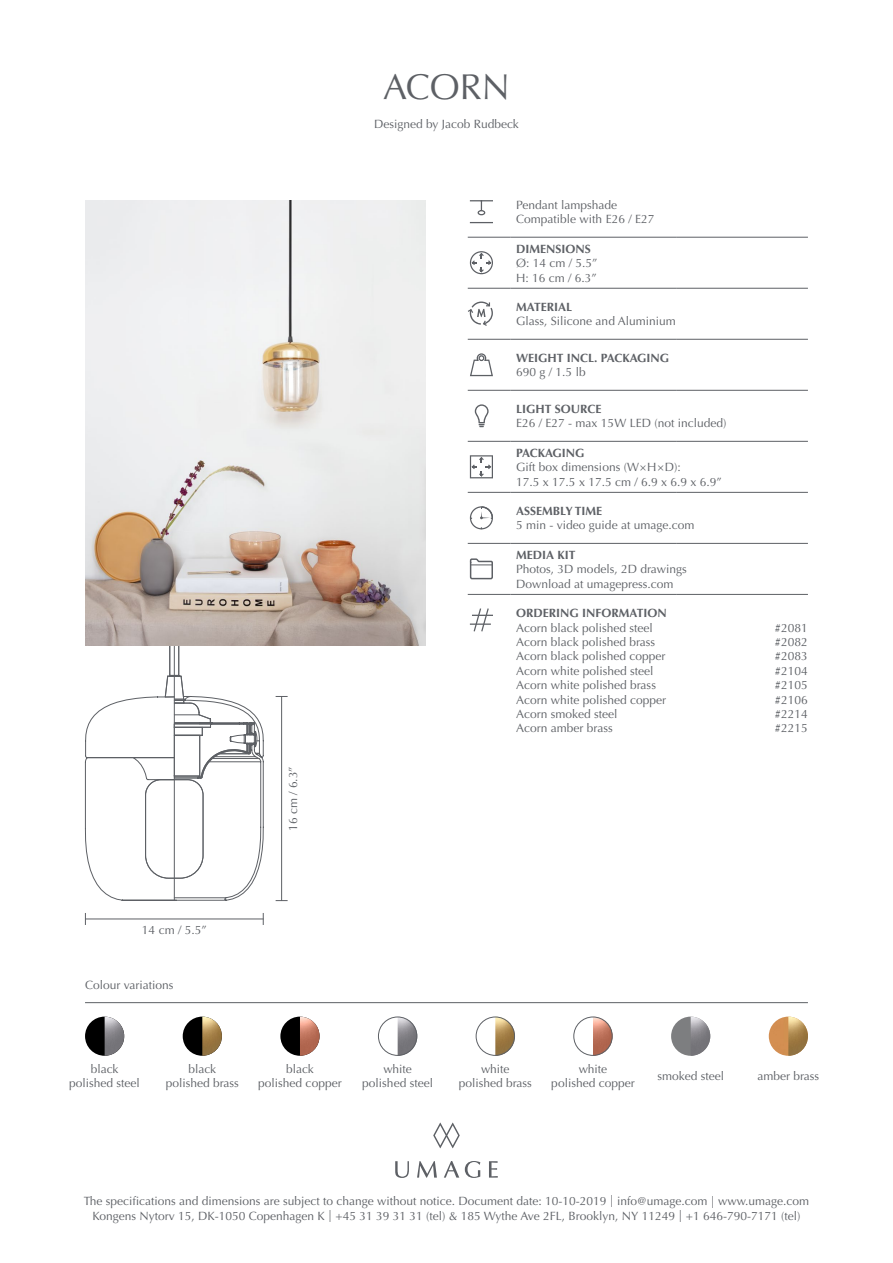
<style>
.page{position:relative;width:893px;height:1263px;background:#fff}
.page>*{position:absolute;margin:0;border:0;box-sizing:border-box;transform-origin:0 0}
.t1{font:36px "Optima LT Std";color:#5d6065}
.t2{font:12px/14.4px "Optima LT Std";color:#5d6065;text-align:center}
.t3{font:700 12px "Optima LT Std";color:#5d6065}
</style>
<div class="page">
<svg style="left:489px;top:1161px;width:9px;height:16px"></svg>
<svg style="left:433px;top:1123px;width:27px;height:25px"></svg>
<svg style="left:395px;top:1161px;width:14px;height:17px"></svg>
<svg style="left:417px;top:1161px;width:20px;height:16px"></svg>
<svg style="left:444px;top:1161px;width:15px;height:16px"></svg>
<svg style="left:465px;top:1161px;width:15px;height:17px"></svg>
<hr style="left:85px;top:1002px;width:723px;height:1px;background:#5d6065">
<div style="left:280px;top:1016px;width:40px;height:40px;background:#000;border-radius:50%"></div>
<img style="left:671px;top:1016px;width:39px;height:40px;border-radius:20px">
<img style="left:769px;top:1016px;width:39px;height:40px;border-radius:20px">
<div style="left:183px;top:1016px;width:39px;height:40px;background:#000;border-radius:50%"></div>
<div style="left:85px;top:1016px;width:39px;height:40px;background:#000;border-radius:50%"></div>
<img style="left:202px;top:1016px;width:20px;height:40px">
<img style="left:593px;top:1018px;width:20px;height:38px">
<img style="left:300px;top:1016px;width:20px;height:40px">
<img style="left:105px;top:1016px;width:19px;height:40px">
<img style="left:398px;top:1018px;width:19px;height:38px">
<img style="left:691px;top:1016px;width:19px;height:40px">
<img style="left:495px;top:1018px;width:20px;height:38px">
<img style="left:788px;top:1016px;width:20px;height:40px">
<hr style="left:281px;top:696px;width:1px;height:205px;background:#5d6065">
<hr style="left:85px;top:918px;width:179px;height:1px;background:#5d6065">
<svg style="left:263px;top:913px;width:1px;height:12px"></svg>
<svg style="left:85px;top:646px;width:179px;height:255px"></svg>
<hr style="left:174px;top:634px;width:1px;height:266px;background:#5d6065">
<img style="left:85px;top:200px;width:340px;height:446px">
<hr style="left:468px;top:237px;width:42px;height:1px;background:#5d6065">
<hr style="left:510px;top:237px;width:166px;height:1px;background:#5d6065">
<hr style="left:676px;top:237px;width:132px;height:1px;background:#5d6065">
<hr style="left:468px;top:288px;width:42px;height:1px;background:#5d6065">
<hr style="left:510px;top:288px;width:166px;height:1px;background:#5d6065">
<hr style="left:676px;top:288px;width:132px;height:1px;background:#5d6065">
<hr style="left:468px;top:339px;width:42px;height:1px;background:#5d6065">
<hr style="left:510px;top:339px;width:166px;height:1px;background:#5d6065">
<hr style="left:676px;top:339px;width:132px;height:1px;background:#5d6065">
<hr style="left:468px;top:390px;width:42px;height:1px;background:#5d6065">
<hr style="left:510px;top:390px;width:166px;height:1px;background:#5d6065">
<hr style="left:676px;top:390px;width:132px;height:1px;background:#5d6065">
<hr style="left:468px;top:441px;width:42px;height:1px;background:#5d6065">
<hr style="left:510px;top:441px;width:166px;height:1px;background:#5d6065">
<hr style="left:676px;top:441px;width:132px;height:1px;background:#5d6065">
<hr style="left:468px;top:492px;width:42px;height:1px;background:#5d6065">
<hr style="left:510px;top:492px;width:166px;height:1px;background:#5d6065">
<hr style="left:676px;top:492px;width:132px;height:1px;background:#5d6065">
<hr style="left:468px;top:543px;width:42px;height:1px;background:#5d6065">
<hr style="left:510px;top:543px;width:166px;height:1px;background:#5d6065">
<hr style="left:676px;top:543px;width:132px;height:1px;background:#5d6065">
<hr style="left:468px;top:594px;width:42px;height:1px;background:#5d6065">
<hr style="left:510px;top:594px;width:166px;height:1px;background:#5d6065">
<hr style="left:676px;top:594px;width:132px;height:1px;background:#5d6065">
<svg style="left:470px;top:222px;width:23px;height:1px"></svg>
<svg style="left:470px;top:200px;width:23px;height:15px"></svg>
<svg style="left:470px;top:251px;width:23px;height:23px"></svg>
<svg style="left:468px;top:301px;width:25px;height:25px"></svg>
<svg style="left:470px;top:353px;width:23px;height:24px"></svg>
<svg style="left:475px;top:404px;width:14px;height:23px"></svg>
<svg style="left:470px;top:455px;width:23px;height:23px"></svg>
<svg style="left:470px;top:506px;width:23px;height:23px"></svg>
<svg style="left:469px;top:558px;width:24px;height:22px"></svg>
<svg style="left:472px;top:608px;width:21px;height:24px"></svg>
<hr style="left:470px;top:623px;width:21px;height:2px;background:#5d6065">
<div style="left:378px;top:1016px;width:39px;height:40px;border:1px solid #5d6065;border-radius:50%"></div>
<div style="left:573px;top:1016px;width:40px;height:40px;border:1px solid #5d6065;border-radius:50%"></div>
<div style="left:476px;top:1016px;width:39px;height:40px;border:1px solid #5d6065;border-radius:50%"></div>
<h1 class="t1" style="left:383px;top:66px;width:128px">ACORN</h1>
<p class="t2" style="left:374px;top:117px;width:146px">Designed by Jacob Rudbeck</p>
<p class="t2" style="left:142px;top:923px;width:66px">14 cm / 5.5”</p>
<p class="t2" style="left:85px;top:978px;width:90px">Colour variations</p>
<p class="t2" style="left:286px;top:831px;width:66px;rotate:-90deg">16 cm / 6.3”</p>
<p class="t2" style="left:516px;top:198px;width:140px;text-align:left">Pendant lampshade<br>Compatible with E26 / E27</p>
<p class="t3" style="left:516px;top:242px;width:76px">DIMENSIONS</p>
<p class="t2" style="left:516px;top:256px;width:83px;text-align:left">Ø: 14 cm / 5.5”<br>H: 16 cm / 6.3”</p>
<p class="t3" style="left:516px;top:300px;width:58px">MATERIAL</p>
<p class="t2" style="left:516px;top:314px;width:161px">Glass, Silicone and Aluminium</p>
<p class="t3" style="left:516px;top:351px;width:154px">WEIGHT INCL. PACKAGING</p>
<p class="t2" style="left:516px;top:365px;width:71px">690 g / 1.5 lb</p>
<p class="t3" style="left:516px;top:402px;width:87px">LIGHT SOURCE</p>
<p class="t2" style="left:516px;top:416px;width:212px">E26 / E27 - max 15W LED (not included)</p>
<p class="t3" style="left:516px;top:446px;width:70px">PACKAGING</p>
<p class="t2" style="left:516px;top:460px;width:207px;text-align:left">Gift box dimensions (W×H×D):<br>17.5 x 17.5 x 17.5 cm / 6.9 x 6.9 x 6.9”</p>
<p class="t3" style="left:516px;top:504px;width:88px">ASSEMBLY TIME</p>
<p class="t2" style="left:516px;top:518px;width:180px">5 min - video guide at umage.com</p>
<p class="t3" style="left:516px;top:548px;width:61px">MEDIA KIT</p>
<p class="t2" style="left:516px;top:562px;width:172px;text-align:left">Photos, 3D models, 2D drawings<br>Download at umagepress.com</p>
<p class="t3" style="left:516px;top:606px;width:152px">ORDERING INFORMATION</p>
<p class="t2" style="left:516px;top:620px;width:151px;text-align:left">Acorn black polished steel<br>Acorn black polished brass<br>Acorn black polished copper<br>Acorn white polished steel<br>Acorn white polished brass<br>Acorn white polished copper<br>Acorn smoked steel<br>Acorn amber brass</p>
<p class="t2" style="left:775px;top:620px;width:35px;text-align:justify">#2081 #2082 #2083 #2104 #2105 #2106 #2214 #2215</p>
<p class="t2" style="left:69px;top:1062px;width:72px">black polished steel</p>
<p class="t2" style="left:362px;top:1062px;width:72px">white polished steel</p>
<p class="t2" style="left:166px;top:1062px;width:75px">black polished brass</p>
<p class="t2" style="left:459px;top:1062px;width:75px">white polished brass</p>
<p class="t2" style="left:258px;top:1062px;width:85px">black<br>polished copper</p>
<p class="t2" style="left:551px;top:1062px;width:85px">white<br>polished copper</p>
<p class="t2" style="left:657px;top:1069px;width:68px">smoked steel</p>
<p class="t2" style="left:757px;top:1069px;width:63px">amber brass</p>
<p class="t2" style="left:84px;top:1194px;width:727px;line-height:15px">The specifications and dimensions are subject to change without notice. Document date: 10-10-2019 | info@umage.com | www.umage.com<br>Kongens Nytorv 15, DK-1050 Copenhagen K | +45 31 39 31 31 (tel) &amp; 185 Wythe Ave 2FL, Brooklyn, NY 11249 | +1 646-790-7171 (tel)</p>
</div>
